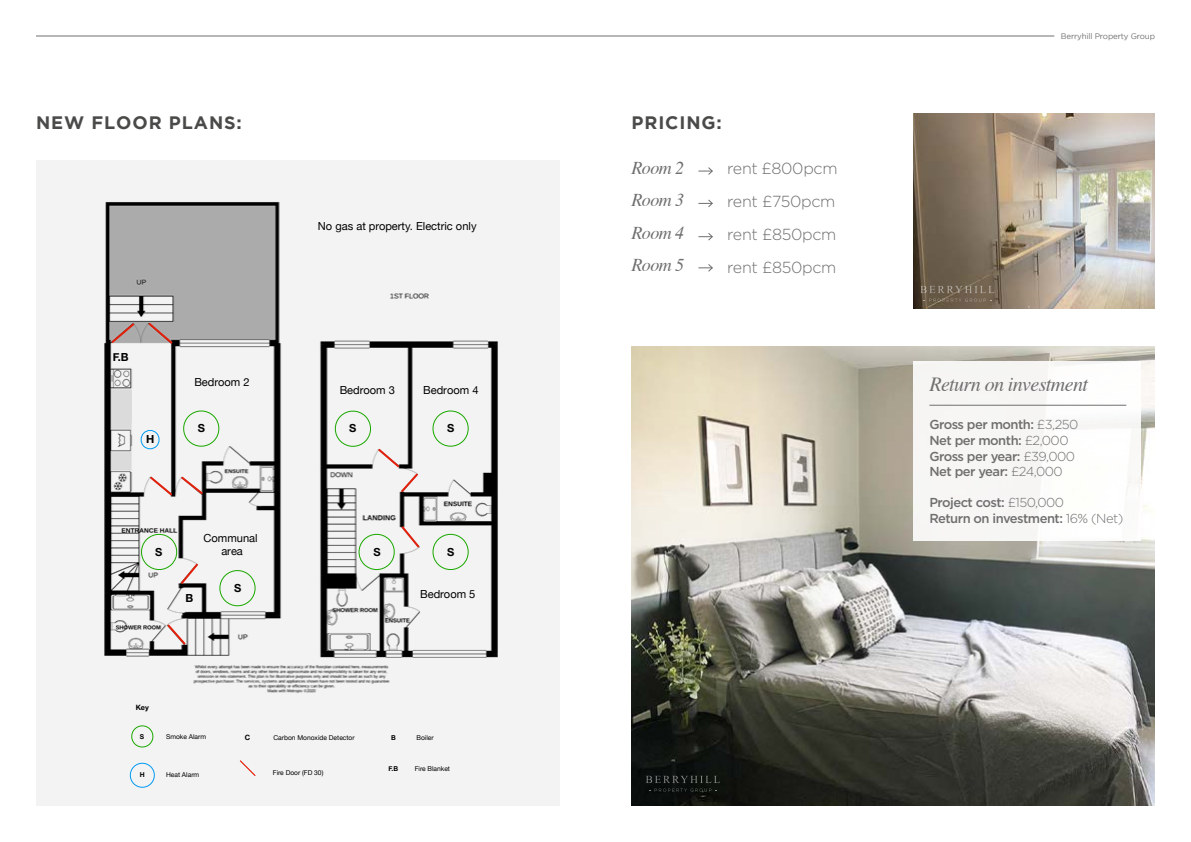
<style>
.page{position:relative;width:1191px;height:842px;background:#fff}
.page>*{position:absolute;margin:0;border:0;box-sizing:border-box;transform-origin:0 0}
.t1{font:italic 20px "Times";letter-spacing:-.03em;color:#706f6f}
.t2{font:700 18px "Gotham";letter-spacing:.05em;color:#4a4a49}
.t3{font:italic 18px/32.5px "Times";letter-spacing:-.03em;color:#706f6f;text-align:justify}
.t4{font:300 16px/33px "Gotham";letter-spacing:-.02em;color:#706f6f}
.t5{font:500 13px/15.6px "Gotham";letter-spacing:-.04em;color:#706f6f}
.t6{font:11.1px/13.3px "Helvetica Neue";color:#000;text-align:center}
.t7{font:700 11.1px "Helvetica Neue";color:#000}
.t8{font:9.1px "Helvetica Neue";color:#000}
.t9{font:8px "Gotham";letter-spacing:-.02em;color:#706f6f}
.t10{font:700 7.3px "Helvetica Neue";color:#000}
.t11{font:6.7px "Helvetica Neue";color:#000}
.t12{font:700 6.7px "Helvetica Neue";color:#000}
.s1{font-weight:300}
</style>
<div class="page">
<hr style="left:36px;top:36px;width:1018px;height:1px;background:#706f6f">
<svg style="left:36px;top:160px;width:523px;height:646px;fill:#f3f3f3"></svg>
<img style="left:631px;top:346px;width:524px;height:460px">
<svg style="left:645px;top:776px;width:75px;height:16px"></svg>
<svg style="left:698px;top:167px;width:15px;height:8px"></svg>
<svg style="left:698px;top:199px;width:15px;height:8px"></svg>
<svg style="left:698px;top:233px;width:15px;height:8px"></svg>
<svg style="left:698px;top:264px;width:15px;height:8px"></svg>
<div style="left:913px;top:361px;width:227px;height:180px;background:#f7f6f5"></div>
<hr style="left:929px;top:405px;width:197px;height:1px;background:#706f6f">
<img style="left:913px;top:113px;width:241px;height:195px">
<svg style="left:923px;top:299px;width:68px;height:3px"></svg>
<svg style="left:920px;top:286px;width:74px;height:7px"></svg>
<h2 class="t2" style="left:36px;top:113px;width:207px">NEW FLOOR PLANS:</h2>
<h2 class="t2" style="left:631px;top:113px;width:92px">PRICING:</h2>
<h2 class="t3" style="left:631px;top:150px;width:54px">Room 2<br>Room 3<br>Room 4<br>Room 5</h2>
<p class="t4" style="left:727px;top:151px;width:112px">rent £800pcm rent £750pcm rent £850pcm rent £850pcm</p>
<p class="t6" style="left:318px;top:220px;width:160px">No gas at property. Electric only</p>
<p class="t7" style="left:113px;top:348px;width:17px">F.B</p>
<p class="t7" style="left:146px;top:430px;width:10px">H</p>
<p class="t6" style="left:194px;top:376px;width:57px">Bedroom 2</p>
<p class="t6" style="left:340px;top:384px;width:57px">Bedroom 3</p>
<p class="t6" style="left:423px;top:384px;width:57px">Bedroom 4</p>
<p class="t8" style="left:429px;top:388px;width:38px">10.77 M<sup>2</sup></p>
<p class="t7" style="left:198px;top:420px;width:9px">S</p>
<p class="t7" style="left:349px;top:420px;width:9px">S</p>
<p class="t7" style="left:447px;top:420px;width:9px">S</p>
<p class="t7" style="left:155px;top:543px;width:9px">S</p>
<p class="t6" style="left:203px;top:532px;width:56px">Communal area</p>
<p class="t6" style="left:204px;top:536px;width:57px">Bedroom 1</p>
<p class="t7" style="left:185px;top:589px;width:9px">B</p>
<p class="t7" style="left:234px;top:579px;width:9px">S</p>
<p class="t7" style="left:373px;top:543px;width:9px">S</p>
<p class="t7" style="left:447px;top:543px;width:9px">S</p>
<p class="t6" style="left:420px;top:588px;width:57px">Bedroom 5</p>
<p class="t10" style="left:136px;top:702px;width:15px">Key</p>
<p class="t12" style="left:140px;top:731px;width:6px">S</p>
<p class="t10" style="left:245px;top:732px;width:7px">C</p>
<p class="t11" style="left:273px;top:732px;width:83px">Carbon Monoxide Detector</p>
<p class="t11" style="left:273px;top:768px;width:52px">Fire Door (FD 30)</p>
<p class="t11" style="left:166px;top:731px;width:42px">Smoke Alarm</p>
<p class="t12" style="left:167px;top:769px;width:6px">S</p>
<p class="t12" style="left:140px;top:770px;width:6px">H</p>
<p class="t11" style="left:166px;top:770px;width:35px">Heat Alarm</p>
<p class="t12" style="left:391px;top:732px;width:6px">B</p>
<p class="t11" style="left:416px;top:732px;width:19px">Boiler</p>
<p class="t12" style="left:388px;top:763px;width:11px">F.B</p>
<p class="t11" style="left:415px;top:763px;width:37px">Fire Blanket</p>
<p class="t9" style="left:1061px;top:32px;width:95px">Berryhill Property Group</p>
<h1 class="t1" style="left:929px;top:366px;width:160px">Return on investment</h1>
<p class="t5" style="left:929px;top:417px;width:151px">Gross per month: <span class="s1">£3,250<br></span>Net per month: <span class="s1">£2,000<br></span>Gross per year: <span class="s1">£39,000<br></span>Net per year: <span class="s1">£24,000</span></p>
<p class="t5" style="left:929px;top:495px;width:195px">Project cost: <span class="s1">£150,000<br></span>Return on investment: <span class="s1">16% (Net)</span></p>
</div>
